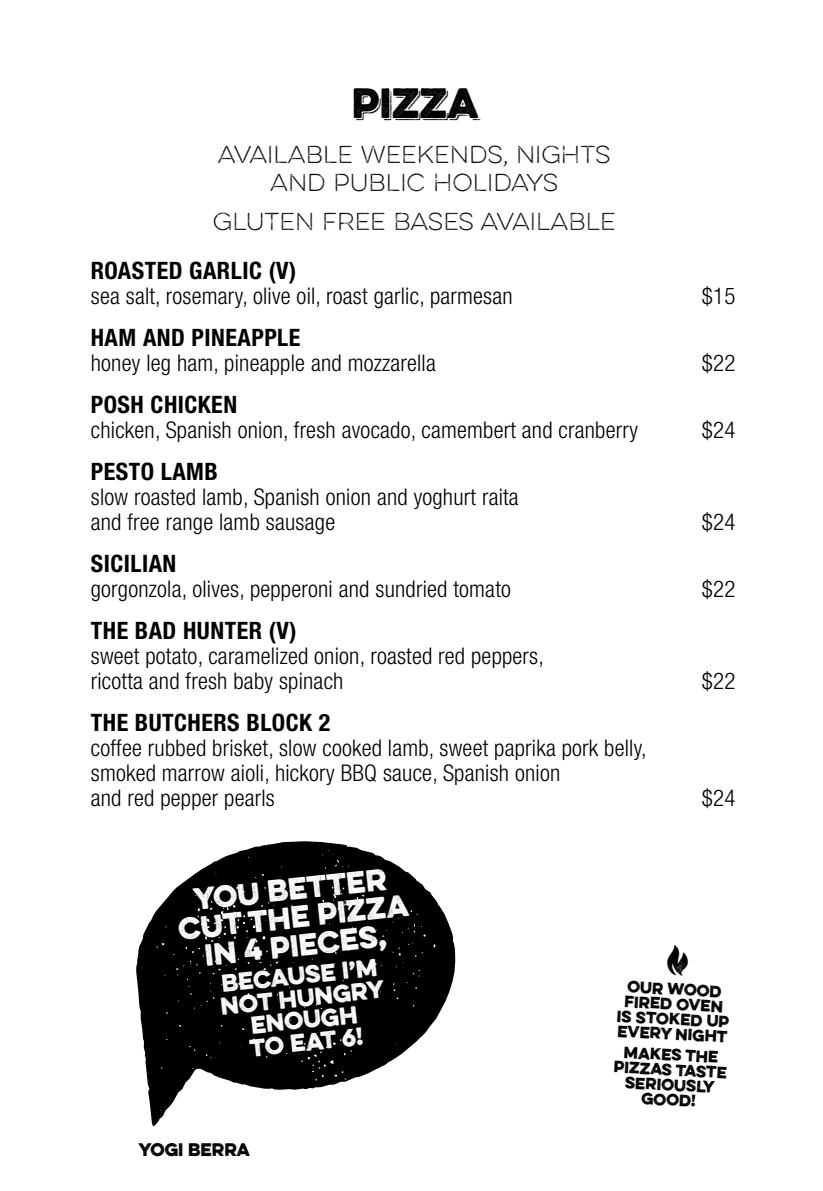
<style>
.page{position:relative;width:823px;height:1191px;background:#fff}
.page>*{position:absolute;margin:0;border:0;box-sizing:border-box;transform-origin:0 0}
.t1{font:700 38px "Eveleth Dot";color:#000}
.t2{font:700 27.4px/28px "Eveleth";color:#fff;text-align:center}
.Menu_header{font:700 condensed 24px "Helvetica Neue LT";letter-spacing:.02em;color:#000}
.Menu_descriptor{font:300 condensed 23px/25px "Helvetica Neue LT";letter-spacing:.01em;color:#000}
.t3{font:100 22px/28px "Eveleth";color:#000;text-align:center}
.t4{font:700 22px/22.4px "Eveleth";color:#fff;text-align:center}
.t5{font:700 16.2px "Eveleth";color:#000}
.t6{font:700 14.6px/15px "Eveleth";color:#000;text-align:center}
</style>
<div class="page">
<svg style="left:136px;top:841px;width:319px;height:285px;fill:#000"></svg>
<p class="t1" style="left:352px;top:74px;width:128px">PIZZA</p>
<p class="t3" style="left:218px;top:140px;width:394px">AVAILABLE WEEKENDS, NIGHTS<br>AND PUBLIC HOLIDAYS</p>
<p class="t3" style="left:213px;top:208px;width:404px">GLUTEN FREE BASES AVAILABLE</p>
<p class="Menu_header" style="left:91px;top:256px;width:207px">ROASTED GARLIC (V)</p>
<p class="Menu_descriptor" style="left:91px;top:283px;width:423px">sea salt, rosemary, olive oil, roast garlic, parmesan</p>
<p class="Menu_descriptor" style="left:701px;top:283px;width:35px">$15</p>
<p class="Menu_header" style="left:91px;top:323px;width:211px">HAM AND PINEAPPLE</p>
<p class="Menu_descriptor" style="left:91px;top:350px;width:346px">honey leg ham, pineapple and mozzarella</p>
<p class="Menu_descriptor" style="left:701px;top:350px;width:35px">$22</p>
<p class="Menu_header" style="left:91px;top:390px;width:148px">POSH CHICKEN</p>
<p class="Menu_descriptor" style="left:91px;top:417px;width:548px">chicken, Spanish onion, fresh avocado, camembert and cranberry</p>
<p class="Menu_descriptor" style="left:701px;top:417px;width:35px">$24</p>
<p class="Menu_header" style="left:91px;top:457px;width:128px">PESTO LAMB</p>
<p class="Menu_descriptor" style="left:91px;top:484px;width:429px">slow roasted lamb, Spanish onion and yoghurt raita and free range lamb sausage</p>
<p class="Menu_descriptor" style="left:701px;top:509px;width:35px">$24</p>
<p class="Menu_header" style="left:91px;top:549px;width:87px">SICILIAN</p>
<p class="Menu_descriptor" style="left:91px;top:576px;width:421px">gorgonzola, olives, pepperoni and sundried tomato</p>
<p class="Menu_descriptor" style="left:701px;top:576px;width:35px">$22</p>
<p class="Menu_header" style="left:91px;top:616px;width:207px">THE BAD HUNTER (V)</p>
<p class="Menu_descriptor" style="left:91px;top:643px;width:454px">sweet potato, caramelized onion, roasted red peppers, ricotta and fresh baby spinach</p>
<p class="Menu_descriptor" style="left:701px;top:668px;width:35px">$22</p>
<p class="Menu_header" style="left:91px;top:708px;width:241px">THE BUTCHERS BLOCK 2</p>
<p class="Menu_descriptor" style="left:91px;top:735px;width:557px">coffee rubbed brisket, slow cooked lamb, sweet paprika pork belly, smoked marrow aioli, hickory BBQ sauce, Spanish onion<br>and red pepper pearls</p>
<p class="Menu_descriptor" style="left:701px;top:785px;width:35px">$24</p>
<p class="t2" style="left:174px;top:886px;width:233px;rotate:-6deg">YOU BETTER<br>CUT THE PIZZA<br>IN 4 PIECES,</p>
<p class="t4" style="left:217px;top:972px;width:166px;rotate:-6deg">BECAUSE I’M<br>NOT HUNGRY<br>ENOUGH<br>TO EAT 6!</p>
<p class="t5" style="left:138px;top:1137px;width:113px">YOGI BERRA</p>
<p class="t6" style="left:618px;top:978px;width:114px;rotate:3deg">OUR WOOD<br>FIRED OVEN<br>IS STOKED UP<br>EVERY NIGHT</p>
<p class="t6" style="left:614px;top:1043px;width:115px;rotate:3deg">MAKES THE<br>PIZZAS TASTE<br>SERIOUSLY<br>GOOD!</p>
</div>
